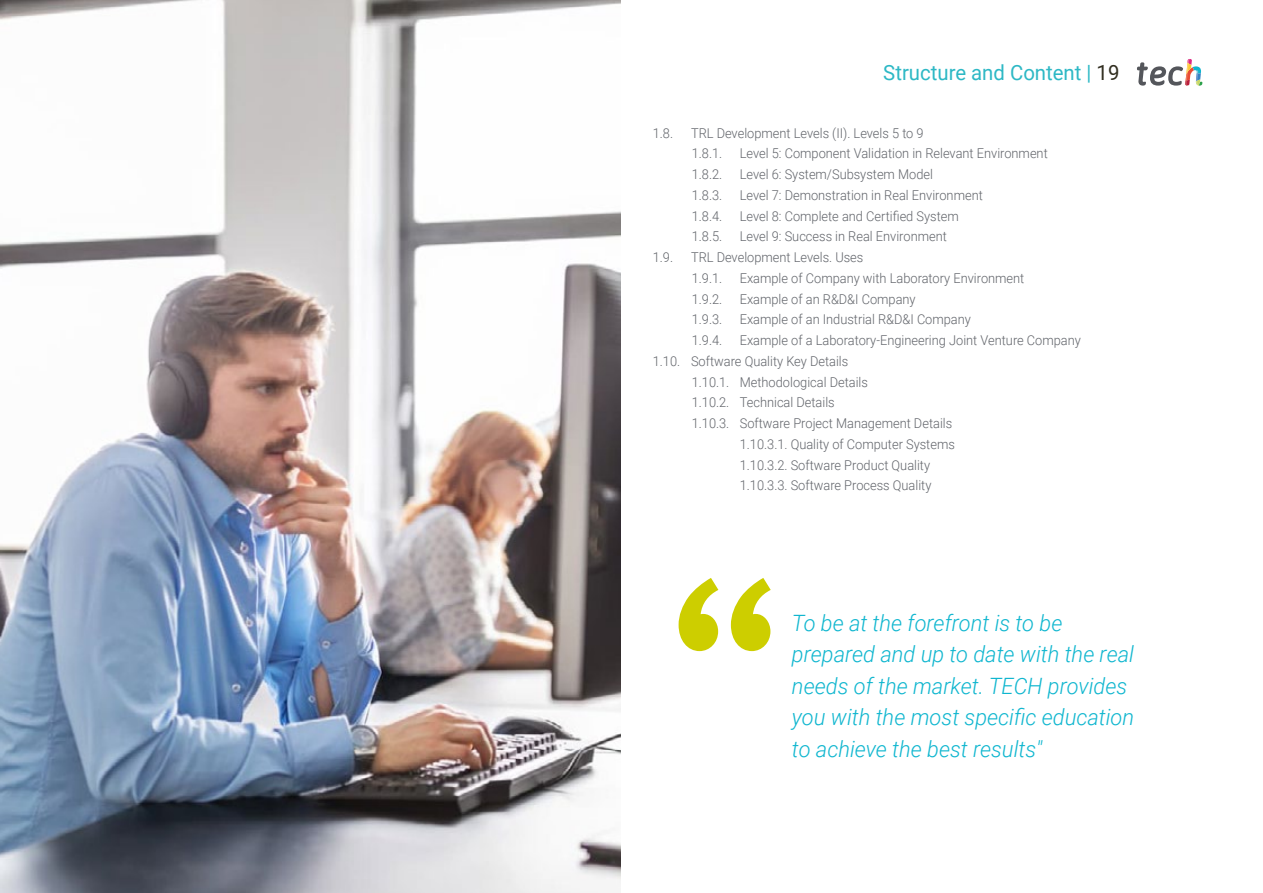
<style>
.page{position:relative;width:1263px;height:893px;background:#fff}
.page>*{position:absolute;margin:0;border:0;box-sizing:border-box;transform-origin:0 0}
.t1{font:italic 300 22.5px/31.5px "Roboto";color:#0fb6cf}
.t2{font:21px "Roboto";color:#2db8c5}
.t3{font:300 13.5px/20.7px "Roboto";color:#61646a;scale:.95 1}
.s1{color:#312e20}
</style>
<div class="page">
<img style="left:0;top:0;width:621px;height:893px">
<svg style="left:678px;top:578px;width:93px;height:73px"></svg>
<svg style="left:1137px;top:59px;width:65px;height:27px"></svg>
<h2 class="t2" style="left:883px;top:57px;width:238px">Structure and Content | <span class="s1">19</span></h2>
<p class="t3" style="left:653px;top:122px;width:23px">1.8.</p>
<p class="t3" style="left:691px;top:122px;width:246px">TRL Development Levels (II). Levels 5 to 9<br>1.8.1.</p>
<p class="t3" style="left:740px;top:143px;width:326px">Level 5: Component Validation in Relevant Environment</p>
<p class="t3" style="left:692px;top:164px;width:34px">1.8.2.</p>
<p class="t3" style="left:740px;top:164px;width:205px">Level 6: System/Subsystem Model</p>
<p class="t3" style="left:692px;top:184px;width:34px">1.8.3.</p>
<p class="t3" style="left:740px;top:184px;width:257px">Level 7: Demonstration in Real Environment</p>
<p class="t3" style="left:692px;top:205px;width:34px">1.8.4.</p>
<p class="t3" style="left:740px;top:205px;width:232px">Level 8: Complete and Certified System</p>
<p class="t3" style="left:692px;top:226px;width:34px">1.8.5.</p>
<p class="t3" style="left:740px;top:226px;width:219px">Level 9: Success in Real Environment</p>
<p class="t3" style="left:653px;top:247px;width:23px">1.9.</p>
<p class="t3" style="left:691px;top:247px;width:183px">TRL Development Levels. Uses<br>1.9.1.</p>
<p class="t3" style="left:740px;top:267px;width:301px">Example of Company with Laboratory Environment</p>
<p class="t3" style="left:692px;top:288px;width:34px">1.9.2.</p>
<p class="t3" style="left:740px;top:288px;width:187px">Example of an R&amp;D&amp;I Company</p>
<p class="t3" style="left:692px;top:309px;width:34px">1.9.3.</p>
<p class="t3" style="left:740px;top:309px;width:245px">Example of an Industrial R&amp;D&amp;I Company</p>
<p class="t3" style="left:692px;top:330px;width:34px">1.9.4.</p>
<p class="t3" style="left:740px;top:330px;width:361px">Example of a Laboratory-Engineering Joint Venture Company</p>
<p class="t3" style="left:653px;top:350px;width:207px">1.10. Software Quality Key Details</p>
<p class="t3" style="left:692px;top:371px;width:187px">1.10.1. Methodological Details</p>
<p class="t3" style="left:692px;top:392px;width:152px">1.10.2. Technical Details</p>
<p class="t3" style="left:692px;top:413px;width:276px">1.10.3. Software Project Management Details</p>
<p class="t3" style="left:740px;top:433px;width:228px">1.10.3.1. Quality of Computer Systems</p>
<p class="t3" style="left:740px;top:454px;width:202px">1.10.3.2. Software Product Quality</p>
<p class="t3" style="left:740px;top:475px;width:203px">1.10.3.3. Software Process Quality</p>
<h1 class="t1" style="left:792px;top:606px;width:344px">To be at the forefront is to be prepared and up to date with the real needs of the market. TECH provides you with the most specific education to achieve the best results"</h1>
</div>
